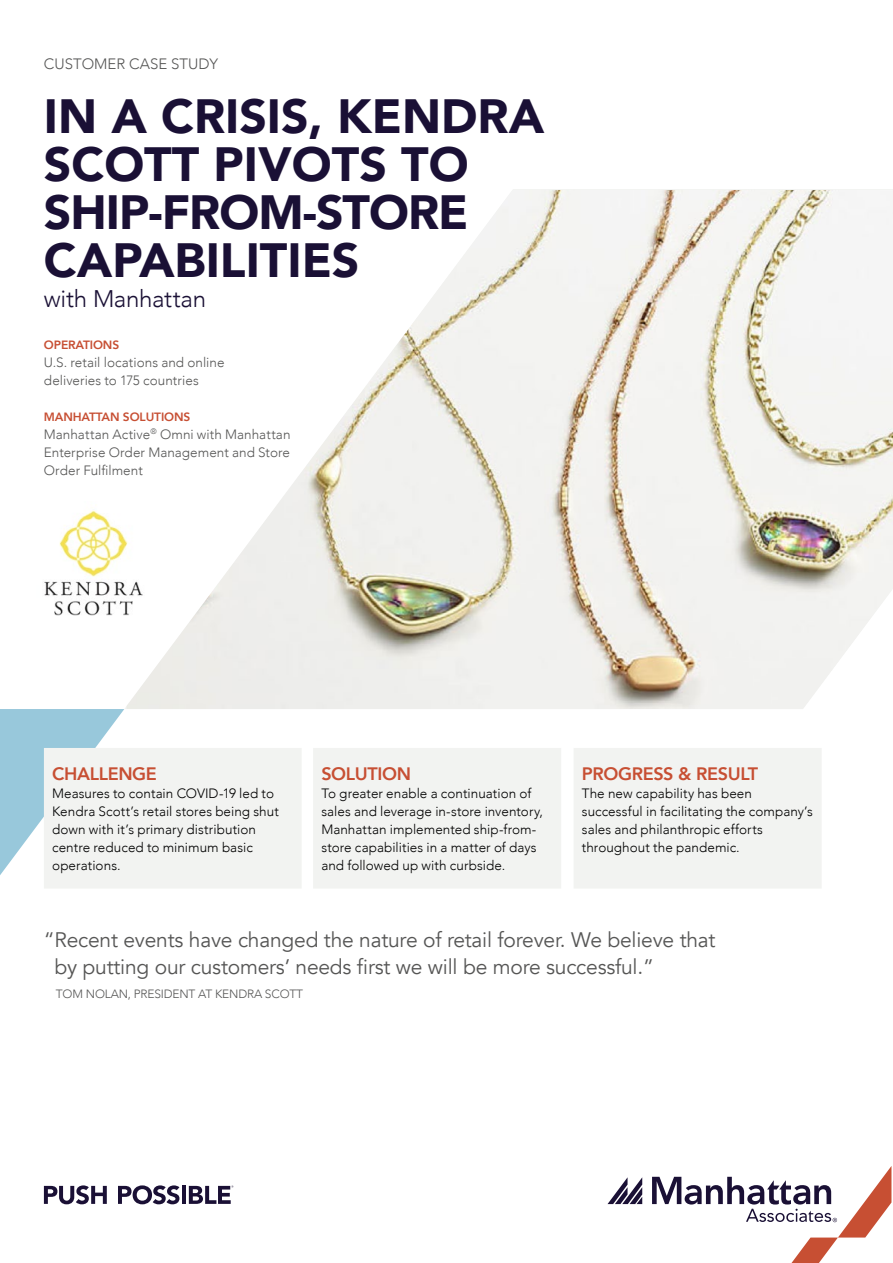
<style>
.page{position:relative;width:893px;height:1263px;background:#fff}
.page>*{position:absolute;margin:0;border:0;box-sizing:border-box;transform-origin:0 0}
.t1{font:900 48px/48px "Avenir";color:#1a1035}
.t2{font:300 24px "Avenir";letter-spacing:-.01em;color:#1a1035}
.t3{font:21px/27px "Avenir";letter-spacing:-.01em;color:#565655}
.t4{font:800 18px "Avenir";letter-spacing:-.02em;color:#c74f33}
.t5{font:300 15px "Avenir";color:#565655}
.t6{font:300 13.5px/18px "Avenir";letter-spacing:.005em;color:#000}
.t7{font:300 13.5px/18px "Avenir";letter-spacing:.005em;color:#565655}
.t8{font:300 12px "Avenir";letter-spacing:-.015em;color:#565655}
.t9{font:800 12px "Avenir";letter-spacing:-.01em;color:#c74f33}
</style>
<div class="page">
<img style="left:127px;top:190px;width:766px;height:519px">
<svg style="left:0;top:709px;width:124px;height:166px"></svg>
<svg style="left:44px;top:1185px;width:63px;height:19px"></svg>
<svg style="left:118px;top:1185px;width:61px;height:19px"></svg>
<hr style="left:182px;top:1186px;width:4px;height:18px;background:#1a1035">
<svg style="left:189px;top:1185px;width:44px;height:19px"></svg>
<div style="left:45px;top:749px;width:256px;height:139px;background:#f2f3f1"></div>
<div style="left:44px;top:748px;width:258px;height:140px;border:2px solid #f2f3f1"></div>
<div style="left:314px;top:749px;width:246px;height:139px;background:#f2f3f1"></div>
<div style="left:313px;top:748px;width:248px;height:140px;border:2px solid #f2f3f1"></div>
<div style="left:574px;top:749px;width:247px;height:139px;background:#f2f3f1"></div>
<div style="left:574px;top:748px;width:248px;height:140px;border:2px solid #f2f3f1"></div>
<svg style="left:607px;top:1177px;width:35px;height:27px"></svg>
<svg style="left:652px;top:1166px;width:240px;height:97px"></svg>
<img style="left:44px;top:501px;width:106px;height:123px">
<p class="t5" style="left:44px;top:55px;width:176px">CUSTOMER CASE STUDY</p>
<h1 class="t1" style="left:44px;top:91px;width:502px">IN A CRISIS, KENDRA<br>SCOTT PIVOTS TO<br>SHIP-FROM-STORE<br>CAPABILITIES</h1>
<h2 class="t2" style="left:44px;top:285px;width:164px">with Manhattan</h2>
<p class="t9" style="left:44px;top:335px;width:77px">OPERATIONS</p>
<p class="t7" style="left:44px;top:353px;width:182px">U.S. retail locations and online deliveries to 175 countries</p>
<p class="t9" style="left:44px;top:407px;width:148px">MANHATTAN SOLUTIONS</p>
<p class="t7" style="left:44px;top:425px;width:248px;text-align:justify">Manhattan Active<sup>®</sup> Omni with Manhattan Enterprise Order Management and Store Order Fulfilment</p>
<h3 class="t4" style="left:52px;top:760px;width:106px">CHALLENGE</h3>
<p class="t6" style="left:52px;top:785px;width:228px">Measures to contain COVID-19 led to<br>Kendra Scott’s retail stores being shut down with it’s primary distribution centre reduced to minimum basic operations.</p>
<h3 class="t4" style="left:321px;top:760px;width:91px">SOLUTION</h3>
<p class="t6" style="left:321px;top:785px;width:223px">To greater enable a continuation of sales and leverage in-store inventory, Manhattan implemented ship-from&shy;store capabilities in a matter of days and followed up with curbside.</p>
<h3 class="t4" style="left:582px;top:760px;width:178px">PROGRESS &amp; RESULT</h3>
<p class="t6" style="left:582px;top:785px;width:233px">The new capability has been successful in facilitating the company’s sales and philanthropic efforts throughout the pandemic.</p>
<h3 class="t3" style="left:54px;top:927px;width:663px;text-indent:-11px">“Recent events have changed the nature of retail forever. We believe that by putting our customers’ needs first we will be more successful.”</h3>
<p class="t8" style="left:56px;top:987px;width:249px">TOM NOLAN, PRESIDENT AT KENDRA SCOTT</p>
</div>
